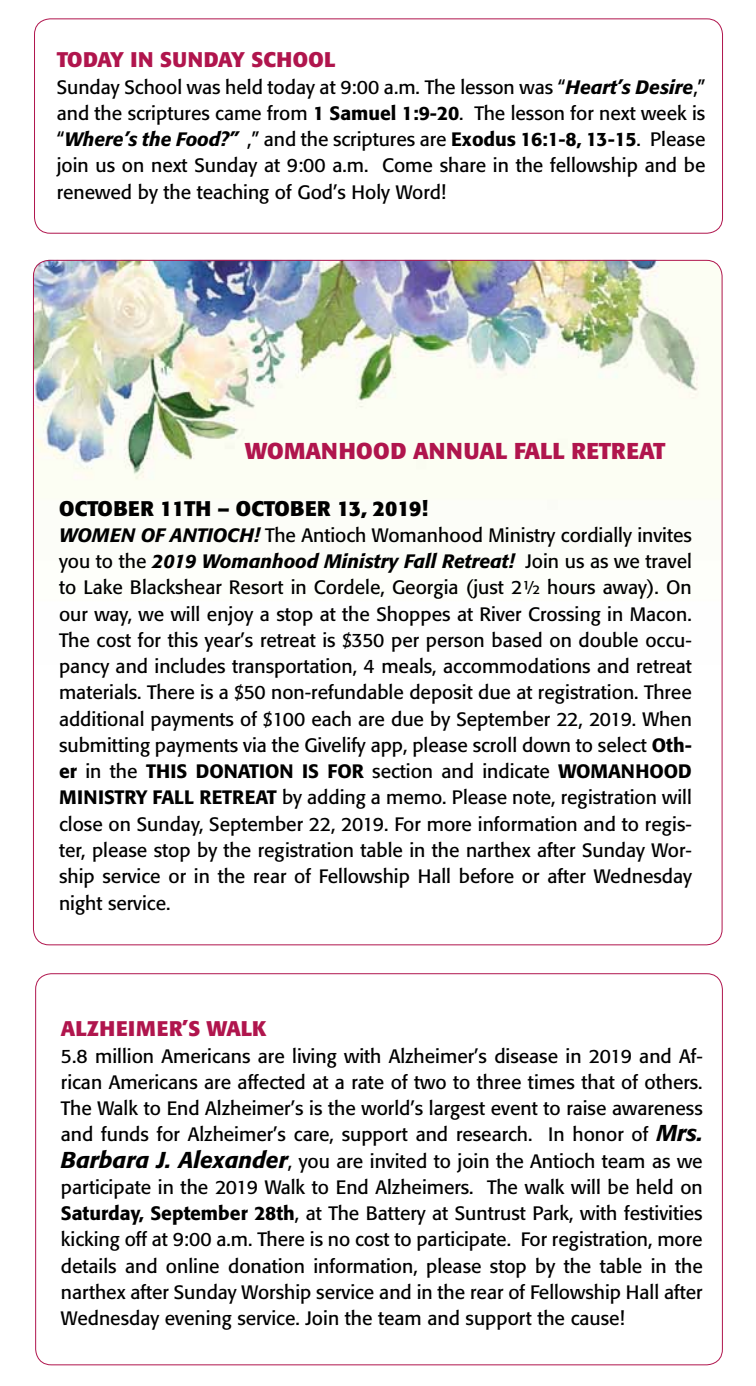
<style>
.page{position:relative;width:756px;height:1386px;background:#fff}
.page>*{position:absolute;margin:0;border:0;box-sizing:border-box;transform-origin:0 0}
.t1{font:700 22.75px "Formata";color:#b0154d}
.t2{font:700 21px "Formata";letter-spacing:.02em;color:#b0154d}
.t3{font:700 21px "Formata";color:#000}
.t4{font:19.25px/26.2px "Formata";color:#000;text-align:justify}
.s1{font-weight:500;font-style:italic}
.s2{font-weight:500}
.s3{font-weight:500;font-style:italic;font-size:22.75px}
</style>
<div class="page">
<img style="left:33px;top:260px;width:688px;height:239px">
<div style="left:34px;top:18px;width:689px;height:216px;border:1px solid #b0154d;border-radius:16px"></div>
<p class="t2" style="left:57px;top:47px;width:280px">TODAY IN SUNDAY SCHOOL</p>
<p class="t4" style="left:57px;top:74px;width:650px">Sunday School was held today at 9:00 a.m. The lesson was “<span class="s1">Heart’s Desire</span>,” and the scriptures came from <span class="s2">1 Samuel 1:9-20</span>. The lesson for next week is “<span class="s1">Where’s the Food?”</span> ,” and the scriptures are <span class="s2">Exodus 16:1-8, 13-15</span>. Please join us on next Sunday at 9:00 a.m. Come share in the fellowship and be renewed by the teaching of God’s Holy Word!</p>
<p class="t1" style="left:245px;top:437px;width:422px">WOMANHOOD ANNUAL FALL RETREAT</p>
<p class="t3" style="left:59px;top:495px;width:370px">OCTOBER 11TH – OCTOBER 13, 2019!</p>
<p class="t4" style="left:59px;top:522px;width:634px"><span class="s1">WOMEN OF ANTIOCH!</span> The Antioch Womanhood Ministry cordially invites you to the <span class="s1">2019 Womanhood Ministry Fall Retreat!</span> Join us as we travel to Lake Blackshear Resort in Cordele, Georgia (just 2½ hours away). On our way, we will enjoy a stop at the Shoppes at River Crossing in Macon.<br>The cost for this year’s retreat is $350 per person based on double occu&shy;pancy and includes transportation, 4 meals, accommodations and retreat materials. There is a $50 non-refundable deposit due at registration. Three additional payments of $100 each are due by September 22, 2019. When submitting payments via the Givelify app, please scroll down to select <span class="s2">Oth&shy;er</span> in the <span class="s2">THIS DONATION IS FOR</span> section and indicate <span class="s2">WOMANHOOD MINISTRY FALL RETREAT</span> by adding a memo. Please note, registration will close on Sunday, September 22, 2019. For more information and to regis&shy;ter, please stop by the registration table in the narthex after Sunday Wor&shy;ship service or in the rear of Fellowship Hall before or after Wednesday night service.</p>
<p class="t2" style="left:61px;top:1016px;width:207px">ALZHEIMER’S WALK</p>
<p class="t4" style="left:61px;top:1043px;width:643px">5.8 million Americans are living with Alzheimer’s disease in 2019 and Af&shy;rican Americans are affected at a rate of two to three times that of others.<br>The Walk to End Alzheimer’s is the world’s largest event to raise awareness and funds for Alzheimer’s care, support and research. In honor of <span class="s3">Mrs.<br>Barbara J. Alexander</span>, you are invited to join the Antioch team as we participate in the 2019 Walk to End Alzheimers. The walk will be held on <span class="s2">Saturday, September 28th</span>, at The Battery at Suntrust Park, with festivities kicking off at 9:00 a.m. There is no cost to participate. For registration, more details and online donation information, please stop by the table in the narthex after Sunday Worship service and in the rear of Fellowship Hall after Wednesday evening service. Join the team and support the cause!</p>
</div>
